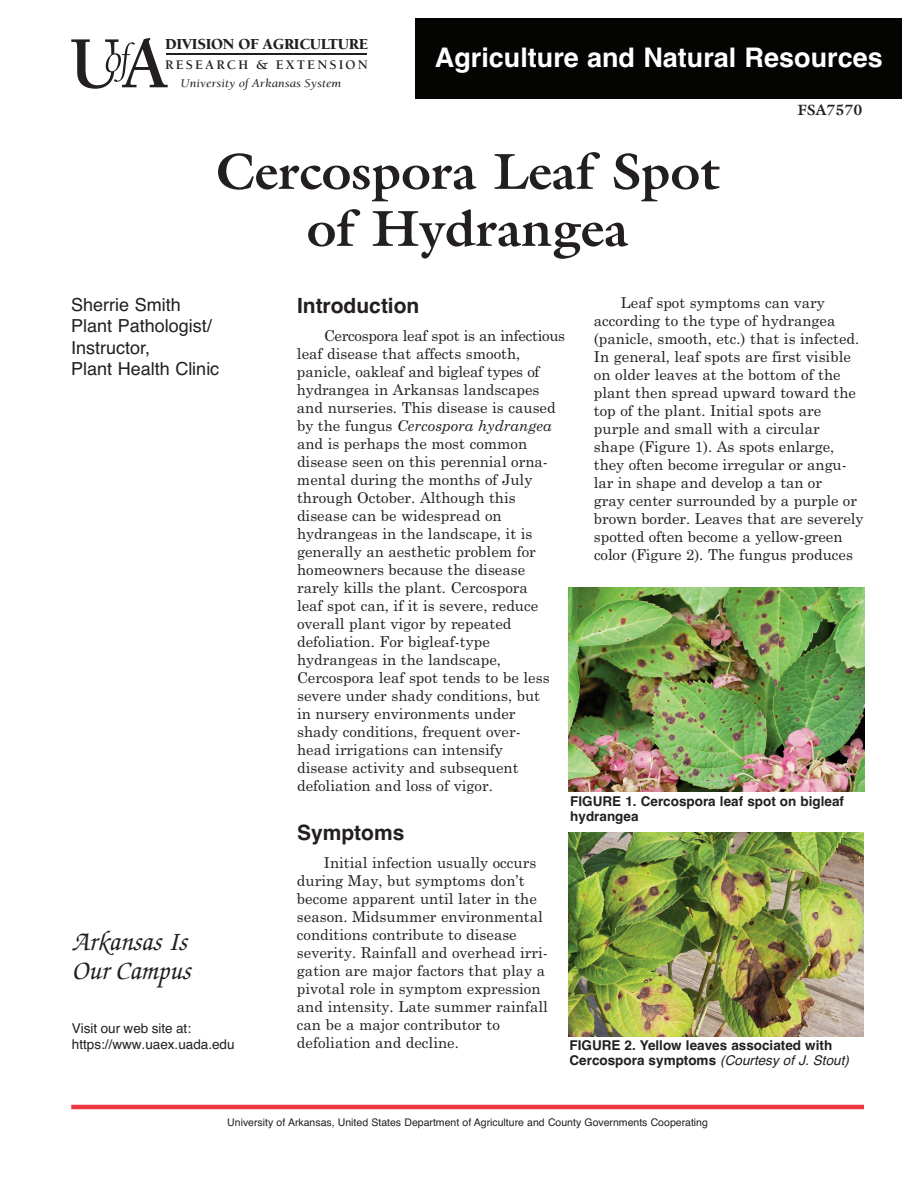
<style>
.page{position:relative;width:918px;height:1188px;background:#fff}
.page>*{position:absolute;margin:0;border:0;box-sizing:border-box;transform-origin:0 0}
.t1{font:700 51px/57px "Galliard";color:#231f20;text-align:center}
.t2{font:700 27px "Helvetica";color:#fff}
.t3{font:italic 500 27px/29.2px "Zapf Chancery";color:#231f20}
.t4{font:700 21px "Helvetica";color:#231f20}
.t5{font:18px/21.6px "Helvetica";color:#231f20}
.t6{font:900 15.75px "Berkeley";letter-spacing:-.02em;color:#231f20}
.t7{font:15px/18px "Century Schoolbook";color:#231f20}
.t8{font:700 15px "Galliard";color:#231f20}
.t9{font:700 13.5px/15px "Helvetica";color:#231f20}
.t10{font:13.5px/16.2px "Helvetica";color:#231f20}
.t11{font:700 13.5px "Berkeley";letter-spacing:.155em;color:#231f20}
.t12{font:italic 12.15px "Berkeley";color:#231f20;scale:1.09 1}
.t13{font:10.5px "Helvetica";color:#231f20}
.s1{font-style:italic}
.s2{font-weight:400;font-style:italic}
</style>
<div class="page">
<hr style="left:71px;top:1105px;width:793px;height:4px;background:#ee3640">
<hr style="left:166px;top:54px;width:201px;height:1px;background:#231f20">
<svg style="left:71px;top:38px;width:97px;height:51px"></svg>
<div style="left:416px;top:18px;width:486px;height:81px;background:#040503"></div>
<img style="left:568px;top:587px;width:296px;height:205px">
<img style="left:568px;top:832px;width:296px;height:205px">
<p class="t6" style="left:165px;top:37px;width:205px">DIVISION OF AGRICULTURE</p>
<p class="t11" style="left:165px;top:60px;width:204px">RESEARCH &amp; EXTENSION</p>
<p class="t12" style="left:181px;top:78px;width:149px">University of Arkansas System</p>
<h2 class="t2" style="left:435px;top:42px;width:449px">Agriculture and Natural Resources</h2>
<p class="t8" style="left:797px;top:101px;width:67px">FSA7570</p>
<h1 class="t1" style="left:216px;top:143px;width:505px">Cercospora Leaf Spot of Hydrangea</h1>
<h3 class="t4" style="left:297px;top:293px;width:124px">Introduction</h3>
<p class="t7" style="left:297px;top:327px;width:270px;text-indent:27px">Cercospora leaf spot is an infectious leaf disease that affects smooth, panicle, oakleaf and bigleaf types of hydrangea in Arkansas landscapes and nurseries. This disease is caused by the fungus <span class="s1">Cercospora hydrangea </span>and is perhaps the most common disease seen on this perennial orna&shy;mental during the months of July through October. Although this disease can be widespread on hydrangeas in the landscape, it is generally an aesthetic problem for homeowners because the disease rarely kills the plant. Cercospora<br>leaf spot can, if it is severe, reduce overall plant vigor by repeated defoliation. For bigleaf-type hydrangeas in the landscape, Cercospora leaf spot tends to be less severe under shady conditions, but<br>in nursery environments under<br>shady conditions, frequent over-<br>head irrigations can intensify<br>disease activity and subsequent defoliation and loss of vigor.</p>
<h3 class="t4" style="left:297px;top:820px;width:109px">Symptoms</h3>
<p class="t7" style="left:297px;top:854px;width:252px;text-indent:27px">Initial infection usually occurs during May, but symptoms don’t become apparent until later in the season. Midsummer environmental conditions contribute to disease severity. Rainfall and overhead irri&shy;gation are major factors that play a pivotal role in symptom expression and intensity. Late summer rainfall can be a major contributor to defoliation and decline.</p>
<p class="t7" style="left:594px;top:294px;width:271px;text-indent:27px">Leaf spot symptoms can vary according to the type of hydrangea (panicle, smooth, etc.) that is infected.<br>In general, leaf spots are first visible on older leaves at the bottom of the plant then spread upward toward the top of the plant. Initial spots are purple and small with a circular shape (Figure 1). As spots enlarge, they often become irregular or angu&shy;lar in shape and develop a tan or<br>gray center surrounded by a purple or brown border. Leaves that are severely spotted often become a yellow-green color (Figure 2). The fungus produces</p>
<p class="t5" style="left:71px;top:293px;width:150px">Sherrie Smith<br>Plant Pathologist/<br>Instructor,<br>Plant Health Clinic</p>
<p class="t9" style="left:570px;top:793px;width:275px">FIGURE 1. Cercospora leaf spot on bigleaf hydrangea</p>
<h2 class="t3" style="left:72px;top:930px;width:120px">Arkansas Is<br>Our Campus</h2>
<p class="t10" style="left:72px;top:1020px;width:164px">Visit our web site at: https://www.uaex.uada.edu</p>
<p class="t9" style="left:570px;top:1038px;width:281px">FIGURE 2. Yellow leaves associated with<br>Cercospora symptoms <span class="s2">(Courtesy of J. Stout)</span></p>
<p class="t13" style="left:227px;top:1116px;width:482px">University of Arkansas, United States Department of Agriculture and County Governments Cooperating</p>
</div>
